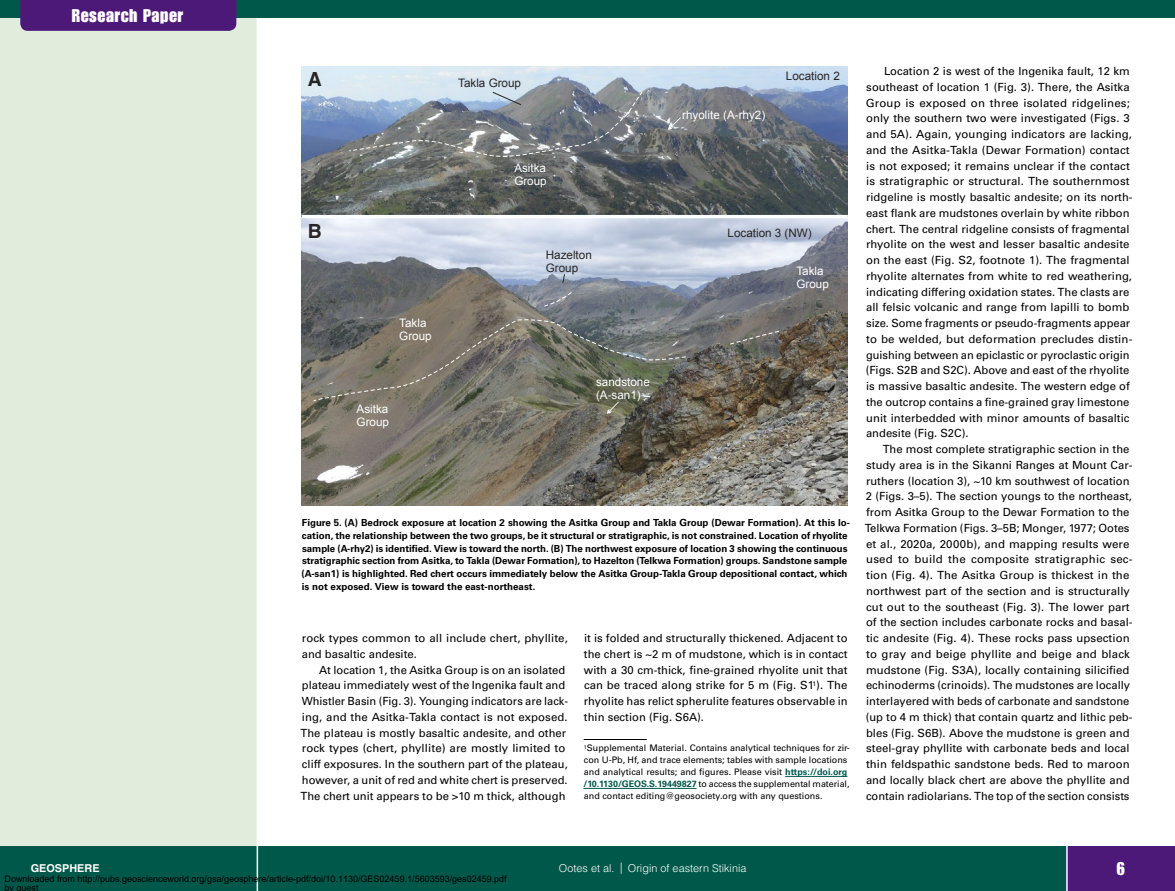
<style>
.page{position:relative;width:1175px;height:891px;background:#fff}
.page>*{position:absolute;margin:0;border:0;box-sizing:border-box;transform-origin:0 0}
.t1{font:700 19.5px "Helvetica LT Std";color:#272525}
.t2{font:18px "Impact LT Std";letter-spacing:.03em;color:#fff}
.t3{font:11.7px/13px "Arial";color:#fff}
.t4{font:11.7px/13px "Arial";color:#272525}
.t5{font:11.25px/15.8px "Univers LT Std";color:#000}
.t6{font:300 10.8px "Helvetica LT Std";color:#fff}
.t7{font:700 9.75px/12.8px "Univers LT Std";color:#000}
.t8{font:9px/12px "Univers LT Std";color:#000}
.t9{font:9px/9px "Arial";color:#000}
.s1{font-weight:700;color:#00584a}
.s2{font-size:11.25px}
</style>
<div class="page">
<div style="left:0;top:0;width:256px;height:891px;background:#e0ecdc"></div>
<div style="left:0;top:846px;width:1174px;height:45px;background:#00584a"></div>
<hr style="left:256px;top:0;width:2px;height:891px;background:#fff">
<div style="left:0;top:0;width:1174px;height:18px;background:#00584a"></div>
<div style="left:1066px;top:846px;width:108px;height:45px;background:#4d1979"></div>
<hr style="left:1066px;top:846px;width:1px;height:45px;background:#fff">
<div style="left:20px;top:0;width:216px;height:31px;background:#4d1979"></div>
<hr style="left:584px;top:739px;width:62px;height:1px;background:#000">
<hr style="left:785px;top:776px;width:62px;height:1px;background:#00584a">
<hr style="left:583px;top:788px;width:113px;height:1px;background:#00584a">
<img style="left:302px;top:66px;width:546px;height:439px">
<svg style="left:543px;top:291px;width:29px;height:16px"></svg>
<svg style="left:729px;top:330px;width:51px;height:15px"></svg>
<svg style="left:562px;top:273px;width:3px;height:11px"></svg>
<svg style="left:348px;top:90px;width:295px;height:70px;background:#868e97"></svg>
<svg style="left:668px;top:117px;width:13px;height:13px"></svg>
<svg style="left:312px;top:319px;width:374px;height:95px;background:#737167"></svg>
<hr style="left:302px;top:215px;width:545px;height:3px;background:#fcffff">
<h2 class="t2" style="left:72px;top:5px;width:113px">Research Paper</h2>
<h1 class="t1" style="left:308px;top:67px;width:16px">A</h1>
<h1 class="t1" style="left:308px;top:219px;width:16px">B</h1>
<p class="t4" style="left:458px;top:77px;width:64px">Takla Group</p>
<p class="t3" style="left:399px;top:316px;width:34px">Takla<br>Group</p>
<p class="t3" style="left:356px;top:403px;width:34px">Asitka<br>Group</p>
<p class="t3" style="left:514px;top:162px;width:34px">Asitka<br>Group</p>
<p class="t4" style="left:546px;top:249px;width:48px">Hazelton<br>Group</p>
<p class="t3" style="left:596px;top:376px;width:55px">sandstone (A-san1)</p>
<p class="t3" style="left:682px;top:108px;width:84px">rhyolite (A-rhy2)</p>
<p class="t4" style="left:786px;top:69px;width:55px">Location 2</p>
<p class="t4" style="left:727px;top:227px;width:86px">Location 3 (NW)</p>
<p class="t3" style="left:796px;top:265px;width:34px">Takla<br>Group</p>
<p class="t7" style="left:301px;top:516px;width:550px">Figure 5. (A) Bedrock exposure at location 2 showing the Asitka Group and Takla Group (Dewar Formation). At this lo&shy;cation, the relationship between the two groups, be it structural or stratigraphic, is not constrained. Location of rhyolite sample (A-rhy2) is identified. View is toward the north. (B) The northwest exposure of location 3 showing the continuous stratigraphic section from Asitka, to Takla (Dewar Formation), to Hazelton (Telkwa Formation) groups. Sandstone sample (A-san1) is highlighted. Red chert occurs immediately below the Asitka Group-Takla Group depositional contact, which is not exposed. View is toward the east-northeast.</p>
<p class="t5" style="left:302px;top:630px;width:267px">rock types common to all include chert, phyllite, and basaltic andesite.</p>
<p class="t5" style="left:300px;top:662px;width:269px;text-indent:19px">At location 1, the Asitka Group is on an isolated plateau immediately west of the Ingenika fault and Whistler Basin (Fig. 3). Younging indicators are lack&shy;ing, and the Asitka-Takla contact is not exposed.<br>The plateau is mostly basaltic andesite, and other rock types (chert, phyllite) are mostly limited to cliff exposures. In the southern part of the plateau, however, a unit of red and white chert is preserved.<br>The chert unit appears to be &gt;10 m thick, although</p>
<p class="t5" style="left:584px;top:630px;width:265px;text-align:justify">it is folded and structurally thickened. Adjacent to the chert is ~2 m of mudstone, which is in contact with a 30 cm-thick, fine-grained rhyolite unit that can be traced along strike for 5 m (Fig. S1<sup>1</sup>). The rhyolite has relict spherulite features observable in thin section (Fig. S6A).</p>
<p class="t8" style="left:583px;top:742px;width:268px"><sup>1</sup>Supplemental Material. Contains analytical techniques for zir&shy;con U-Pb, Hf, and trace elements; tables with sample locations and analytical results; and figures. Please visit <span class="s1">https://doi.org /10.1130/GEOS.S.19449827</span> to access the supplemental material, and contact editing@geosociety.org with any questions.</p>
<p class="t5" style="left:865px;top:63px;width:268px;text-indent:18px">Location 2 is west of the Ingenika fault, 12 km southeast of location 1 (Fig. 3). There, the Asitka Group is exposed on three isolated ridgelines; only the southern two were investigated (Figs. 3 and 5A). Again, younging indicators are lacking, and the Asitka-Takla (Dewar Formation) contact is not exposed; it remains unclear if the contact is stratigraphic or structural. The southernmost ridgeline is mostly basaltic andesite; on its north&shy;east flank are mudstones overlain by white ribbon chert. The central ridgeline consists of fragmental rhyolite on the west and lesser basaltic andesite on the east (Fig. S2, footnote 1). The fragmental rhyolite alternates from white to red weathering, indicating differing oxidation states. The clasts are all felsic volcanic and range from lapilli to bomb size. Some fragments or pseudo-fragments appear to be welded, but deformation precludes distin&shy;guishing between an epiclastic or pyroclastic origin (Figs. S2B and S2C). Above and east of the rhyolite is massive basaltic andesite. The western edge of the outcrop contains a fine-grained gray limestone unit interbedded with minor amounts of basaltic andesite (Fig. S2C).</p>
<p class="t5" style="left:864px;top:441px;width:269px;text-indent:18px">The most complete stratigraphic section in the study area is in the Sikanni Ranges at Mount Car&shy;ruthers (location 3), ~10 km southwest of location 2 (Figs. 3–5). The section youngs to the northeast, from Asitka Group to the Dewar Formation to the Telkwa Formation (Figs. 3–5B; Monger, 1977; Ootes et al., 2020a, 2000b), and mapping results were used to build the composite stratigraphic sec&shy;tion (Fig. 4). The Asitka Group is thickest in the northwest part of the section and is structurally cut out to the southeast (Fig. 3). The lower part of the section includes carbonate rocks and basal&shy;tic andesite (Fig. 4). These rocks pass upsection to gray and beige phyllite and beige and black mudstone (Fig. S3A), locally containing silicified echinoderms (crinoids). The mudstones are locally interlayered with beds of carbonate and sandstone (up to 4 m thick) that contain quartz and lithic peb&shy;bles (Fig. S6B). Above the mudstone is green and steel-gray phyllite with carbonate beds and local thin feldspathic sandstone beds. Red to maroon and locally black chert are above the phyllite and contain radiolarians. The top of the section consists</p>
<p class="t9" style="left:4px;top:875px;width:504px">Downloaded from http://pubs.geoscienceworld.org/gsa/geosphere/article-pdf/doi/10.1130/GES02459.1/5603593/ges02459.pdf by guest</p>
<p class="t6" style="left:559px;top:862px;width:189px">Ootes et al. <span class="s2">|</span> Origin of eastern Stikinia</p>
<h2 class="t2" style="left:1116px;top:858px;width:10px">6</h2>
</div>
